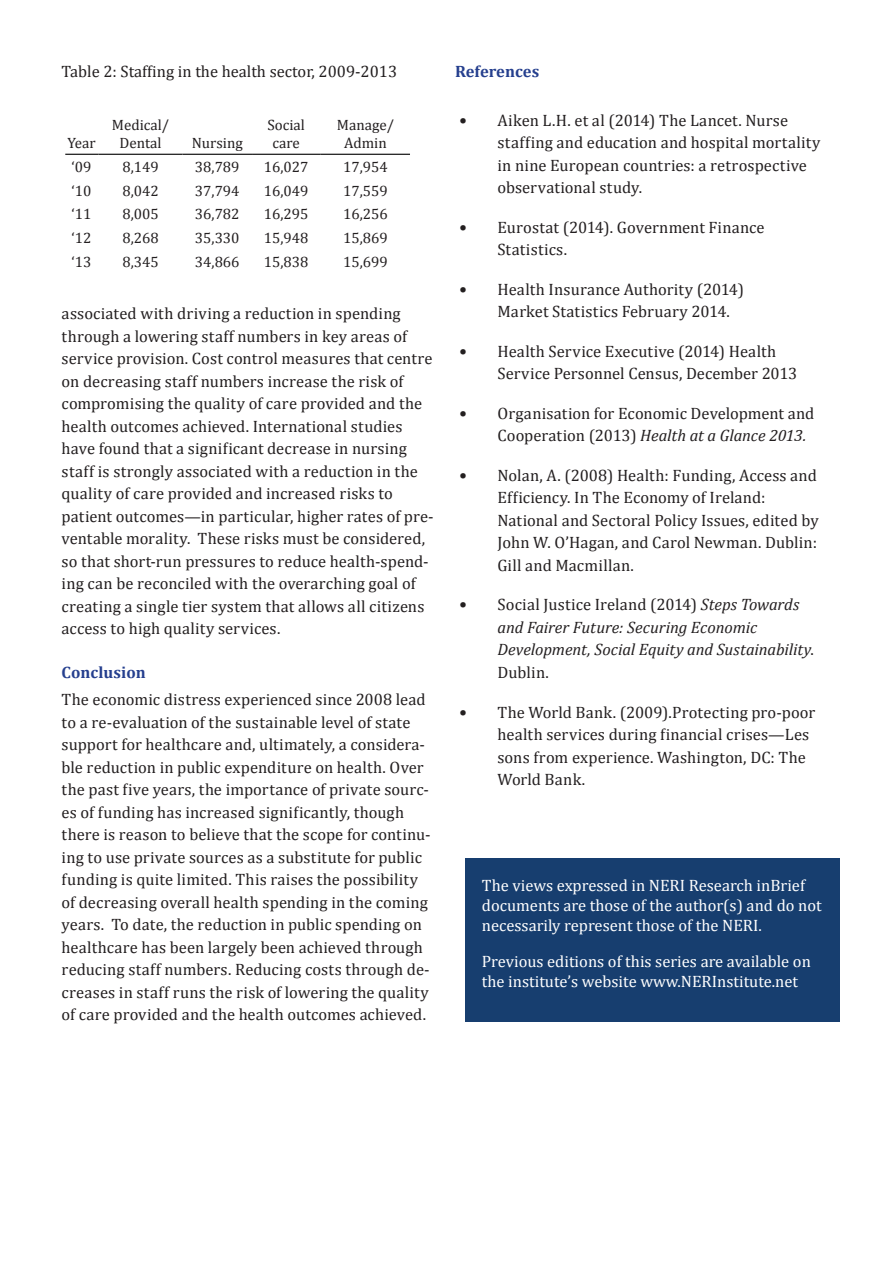
<style>
.page{position:relative;width:893px;height:1263px;background:#fff}
.page>*{position:absolute;margin:0;border:0;box-sizing:border-box;transform-origin:0 0}
.t1{font:16.5px/22.5px "Cambria";letter-spacing:.005em;color:#231f20}
.BottomBlock{font:16.5px/19.8px "Cambria";color:#fff}
.t2{font:italic 16.5px/22.5px "Cambria";letter-spacing:-.005em;color:#231f20}
.Heading_5{font:700 16.5px "Cambria";letter-spacing:.005em;color:#253f8e}
.t3{font:15px/18px "Cambria";color:#231f20;text-align:center}
.s1{font-size:18px}
.s2{font-style:italic}
.s3{font-style:normal;font-size:18px}
.s4{font-style:normal}
</style>
<div class="page">
<hr style="left:65px;top:154px;width:34px;height:1px;background:#000">
<hr style="left:99px;top:154px;width:84px;height:1px;background:#000">
<hr style="left:183px;top:154px;width:69px;height:1px;background:#000">
<hr style="left:252px;top:154px;width:68px;height:1px;background:#000">
<hr style="left:320px;top:154px;width:90px;height:1px;background:#000">
<div style="left:465px;top:858px;width:374px;height:164px;background:#173e6f"></div>
<p class="t1" style="left:62px;top:60px;width:337px">Table 2: Staffing in the health sector, 2009-2013</p>
<p class="t3" style="left:68px;top:134px;width:30px">Year</p>
<p class="t3" style="left:112px;top:116px;width:59px">Medical/<br>Dental</p>
<p class="t3" style="left:192px;top:134px;width:53px">Nursing</p>
<p class="t3" style="left:267px;top:116px;width:39px">Social care</p>
<p class="t3" style="left:337px;top:116px;width:59px">Manage/<br>Admin</p>
<p class="t3" style="left:72px;top:158px;width:21px">‘09</p>
<p class="t3" style="left:122px;top:158px;width:38px">8,149</p>
<p class="t3" style="left:195px;top:158px;width:46px">38,789</p>
<p class="t3" style="left:264px;top:158px;width:46px">16,027</p>
<p class="t3" style="left:343px;top:158px;width:46px">17,954</p>
<p class="t3" style="left:72px;top:181px;width:21px">‘10</p>
<p class="t3" style="left:122px;top:181px;width:38px">8,042</p>
<p class="t3" style="left:195px;top:181px;width:46px">37,794</p>
<p class="t3" style="left:264px;top:181px;width:46px">16,049</p>
<p class="t3" style="left:343px;top:181px;width:46px">17,559</p>
<p class="t3" style="left:72px;top:205px;width:21px">‘11</p>
<p class="t3" style="left:122px;top:205px;width:38px">8,005</p>
<p class="t3" style="left:195px;top:205px;width:46px">36,782</p>
<p class="t3" style="left:264px;top:205px;width:46px">16,295</p>
<p class="t3" style="left:343px;top:205px;width:46px">16,256</p>
<p class="t3" style="left:72px;top:229px;width:21px">‘12</p>
<p class="t3" style="left:122px;top:229px;width:38px">8,268</p>
<p class="t3" style="left:195px;top:229px;width:46px">35,330</p>
<p class="t3" style="left:264px;top:229px;width:46px">15,948</p>
<p class="t3" style="left:343px;top:229px;width:46px">15,869</p>
<p class="t3" style="left:72px;top:252px;width:21px">‘13</p>
<p class="t3" style="left:122px;top:252px;width:38px">8,345</p>
<p class="t3" style="left:195px;top:252px;width:46px">34,866</p>
<p class="t3" style="left:264px;top:252px;width:46px">15,838</p>
<p class="t3" style="left:343px;top:252px;width:46px">15,699</p>
<p class="t1" style="left:62px;top:302px;width:374px">associated with driving a reduction in spending through a lowering staff numbers in key areas of service provision. Cost control measures that centre on decreasing staff numbers increase the risk of compromising the quality of care provided and the health outcomes achieved. International studies have found that a significant decrease in nursing staff is strongly associated with a reduction in the quality of care provided and increased risks to patient outcomes—in particular, higher rates of pre&shy;ventable morality. These risks must be considered, so that short-run pressures to reduce health-spend&shy;ing can be reconciled with the overarching goal of creating a single tier system that allows all citizens access to high quality services.</p>
<p class="Heading_5" style="left:62px;top:661px;width:86px">Conclusion</p>
<p class="t1" style="left:62px;top:688px;width:370px">The economic distress experienced since 2008 lead to a re-evaluation of the sustainable level of state support for healthcare and, ultimately, a considera&shy;ble reduction in public expenditure on health. Over the past five years, the importance of private sourc&shy;es of funding has increased significantly, though there is reason to believe that the scope for continu&shy;ing to use private sources as a substitute for public funding is quite limited. This raises the possibility of decreasing overall health spending in the coming years. To date, the reduction in public spending on healthcare has been largely been achieved through reducing staff numbers. Reducing costs through de&shy;creases in staff runs the risk of lowering the quality of care provided and the health outcomes achieved.</p>
<p class="Heading_5" style="left:455px;top:59px;width:86px">References</p>
<p class="t1" style="left:497px;top:109px;width:324px;text-indent:-38px"><span class="s1">•</span> Aiken L.H. et al (2014) The Lancet. Nurse staffing and education and hospital mortality in nine European countries: a retrospective observational study.</p>
<p class="t1" style="left:497px;top:216px;width:269px;text-indent:-38px"><span class="s1">•</span> Eurostat (2014). Government Finance<br>Statistics.</p>
<p class="t1" style="left:497px;top:278px;width:248px;text-indent:-38px"><span class="s1">•</span> Health Insurance Authority (2014)<br>Market Statistics February 2014.</p>
<p class="t1" style="left:497px;top:340px;width:301px;text-indent:-38px"><span class="s1">•</span> Health Service Executive (2014) Health<br>Service Personnel Census, December 2013</p>
<p class="t1" style="left:497px;top:402px;width:318px;text-indent:-38px"><span class="s1">•</span> Organisation for Economic Development and<br>Cooperation (2013) <span class="s2">Health at a Glance 2013.</span></p>
<p class="t1" style="left:497px;top:464px;width:323px;text-indent:-38px"><span class="s1">•</span> Nolan, A. (2008) Health: Funding, Access and Efficiency. In The Economy of Ireland:<br>National and Sectoral Policy Issues, edited by John W. O’Hagan, and Carol Newman. Dublin:<br>Gill and Macmillan.</p>
<p class="t2" style="left:497px;top:593px;width:318px;text-indent:-38px"><span class="s3">•</span> <span class="s4">Social Justice Ireland (2014)</span> Steps Towards and Fairer Future: Securing Economic Development, Social Equity and Sustainability<span class="s4">.<br>Dublin.</span></p>
<p class="t1" style="left:497px;top:700px;width:319px;text-indent:-38px"><span class="s1">•</span> The World Bank. (2009).Protecting pro-poor health services during financial crises—Les sons from experience. Washington, DC: The World Bank.</p>
<p class="BottomBlock" style="left:482px;top:875px;width:341px">The views expressed in NERI Research inBrief documents are those of the author(s) and do not necessarily represent those of the NERI.</p>
<p class="BottomBlock" style="left:482px;top:952px;width:330px">Previous editions of this series are available on the institute’s website www.NERInstitute.net</p>
</div>
